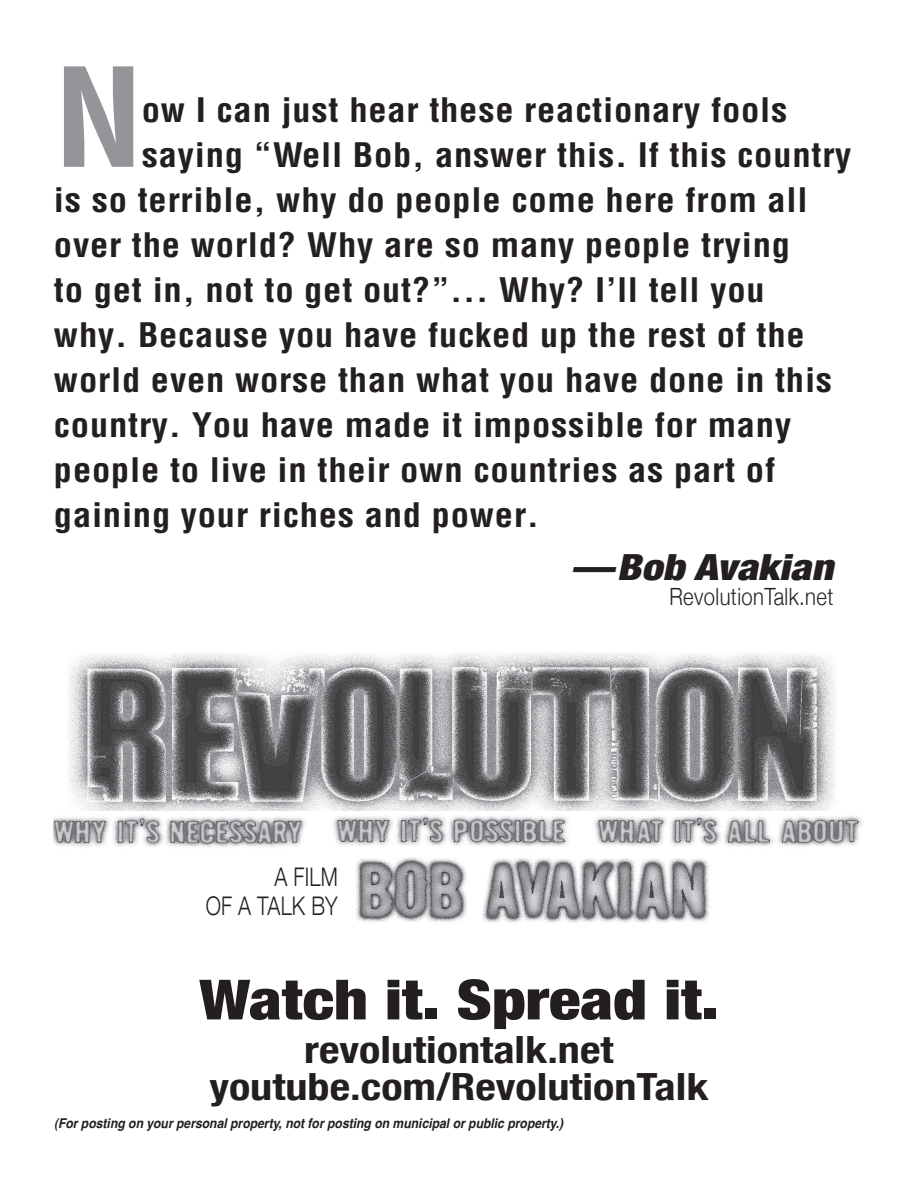
<style>
.page{position:relative;width:918px;height:1188px;background:#fff}
.page>*{position:absolute;margin:0;border:0;box-sizing:border-box;transform-origin:0 0}
.t1{font:700 condensed 133.95px "Helvetica";color:#939598;scale:1.09 1}
.t2{font:900 condensed 55.5px "Helvetica Neue";color:#231f20;scale:1.18 1}
.t3{font:700 condensed 37.5px/37.5px "Helvetica Neue";color:#231f20;text-align:center;scale:1.18 1}
.t4{font:italic 900 condensed 36px "Helvetica Neue";color:#231f20;scale:1.18 1}
.t5{font:700 condensed 33px "Helvetica";letter-spacing:.02em;color:#231f20;scale:1.11 1}
.t6{font:300 25.65px/28.5px "Helvetica Neue";letter-spacing:.01em;color:#231f20;text-align:right;scale:.8 1}
.t7{font:300 23.7px "Helvetica Neue";letter-spacing:.02em;color:#231f20;scale:.85 1}
.t8{font:italic 700 13.5px "Helvetica";color:#231f20;scale:.9 1}
</style>
<div class="page">
<img style="left:69px;top:653px;width:766px;height:158px">
<img style="left:356px;top:857px;width:353px;height:66px">
<img style="left:54px;top:814px;width:809px;height:33px">
<h1 class="t1" style="left:54px;top:34px;width:83px">N</h1>
<p class="t5" style="left:142px;top:89px;width:583px">ow I can just hear these reactionary fools</p>
<p class="t5" style="left:142px;top:134px;width:641px">saying “Well Bob, answer this. If this country</p>
<p class="t5" style="left:54px;top:179px;width:681px">is so terrible, why do people come here from all</p>
<p class="t5" style="left:54px;top:224px;width:665px">over the world? Why are so many people trying</p>
<p class="t5" style="left:54px;top:269px;width:642px">to get in, not to get out?”... Why? I’ll tell you</p>
<p class="t5" style="left:54px;top:314px;width:678px">why. Because you have fucked up the rest of the</p>
<p class="t5" style="left:54px;top:359px;width:703px">world even worse than what you have done in this</p>
<p class="t5" style="left:54px;top:404px;width:666px">country. You have made it impossible for many</p>
<p class="t5" style="left:54px;top:449px;width:651px">people to live in their own countries as part of</p>
<p class="t5" style="left:54px;top:494px;width:439px">gaining your riches and power.</p>
<p class="t4" style="left:572px;top:545px;width:231px">—Bob Avakian</p>
<p class="t7" style="left:669px;top:582px;width:194px">RevolutionTalk.net</p>
<p class="t6" style="left:206px;top:862px;width:167px">A FILM<br>OF A TALK BY</p>
<h2 class="t2" style="left:199px;top:965px;width:442px">Watch it. Spread it.</h2>
<p class="t3" style="left:209px;top:1030px;width:425px">revolutiontalk.net youtube.com/RevolutionTalk</p>
<p class="t8" style="left:54px;top:1112px;width:567px">(For posting on your personal property, not for posting on municipal or public property.)</p>
</div>
